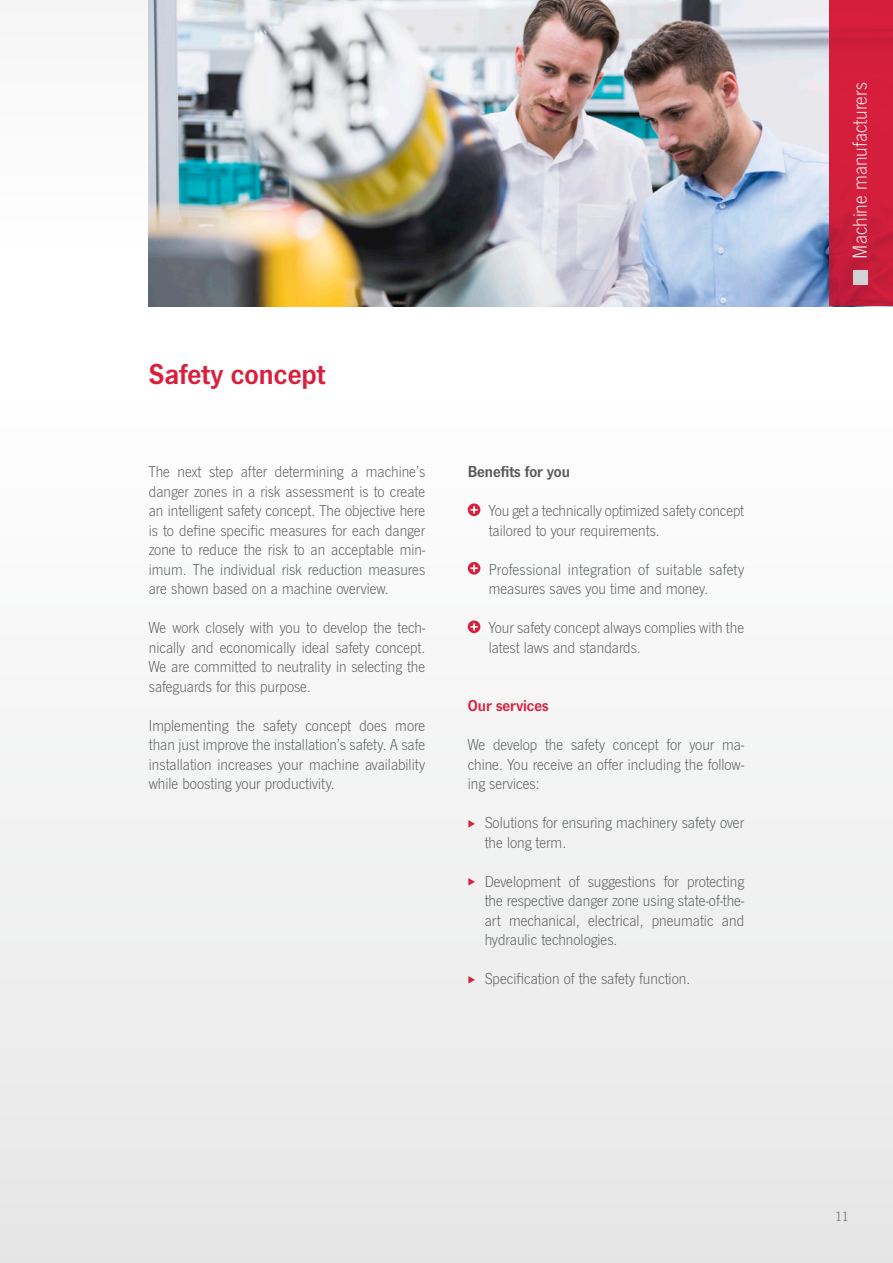
<style>
.page{position:relative;width:893px;height:1263px;background:#fff}
.page>*{position:absolute;margin:0;border:0;box-sizing:border-box;transform-origin:0 0}
.t1{font:30px "News Got Dem";color:#da1f3d}
.t2{font:300 21px "News Got";color:#fff}
.t3{font:300 16.5px/19.5px "News Got";color:#57585a;text-align:justify}
.t4{font:16.5px "News Got Dem";color:#57585a}
.t5{font:16.5px "News Got Dem";color:#da1f3d}
.t6{font:12px "News Gothic Std";color:#808285}
.s1{color:#da1f3d}
</style>
<div class="page">
<div style="left:0;top:0;width:893px;height:244px;background:#fafafa"></div>
<div style="left:0;top:397px;width:893px;height:866px;background:#f2f2f3"></div>
<img style="left:149px;top:0;width:680px;height:306px">
<svg style="left:468px;top:503px;width:12px;height:13px"></svg>
<svg style="left:470px;top:506px;width:8px;height:7px"></svg>
<svg style="left:468px;top:562px;width:12px;height:13px"></svg>
<svg style="left:470px;top:565px;width:8px;height:7px"></svg>
<svg style="left:468px;top:620px;width:12px;height:13px"></svg>
<svg style="left:470px;top:623px;width:8px;height:7px"></svg>
<svg style="left:829px;top:0;width:64px;height:306px;background:#cf1d3b"></svg>
<div style="left:853px;top:270px;width:15px;height:15px;background:#d1d2d4"></div>
<h1 class="t1" style="left:149px;top:356px;width:178px">Safety concept</h1>
<p class="t3" style="left:149px;top:462px;width:278px">The next step after determining a machine’s danger zones in a risk assessment is to create an intelligent safety concept. The objective here is to define specific measures for each danger zone to reduce the risk to an acceptable min&shy;imum. The individual risk reduction measures are shown based on a machine overview.</p>
<p class="t3" style="left:149px;top:618px;width:278px">We work closely with you to develop the tech&shy;nically and economically ideal safety concept.<br>We are committed to neutrality in selecting the safeguards for this purpose.</p>
<p class="t3" style="left:149px;top:716px;width:278px">Implementing the safety concept does more than just improve the installation’s safety. A safe installation increases your machine availability while boosting your productivity.</p>
<p class="t4" style="left:468px;top:462px;width:104px">Benefits for you</p>
<p class="t3" style="left:489px;top:501px;width:257px">You get a technically optimized safety concept tailored to your requirements.</p>
<p class="t3" style="left:489px;top:560px;width:257px">Professional integration of suitable safety measures saves you time and money.</p>
<p class="t3" style="left:489px;top:618px;width:257px">Your safety concept always complies with the latest laws and standards.</p>
<p class="t5" style="left:468px;top:696px;width:82px">Our services</p>
<p class="t3" style="left:468px;top:735px;width:278px">We develop the safety concept for your ma&shy;chine. You receive an offer including the follow&shy;ing services:</p>
<p class="t3" style="left:485px;top:813px;width:261px;text-indent:-17px"><span class="s1">◆</span> Solutions for ensuring machinery safety over the long term.</p>
<p class="t3" style="left:485px;top:872px;width:261px;text-indent:-17px"><span class="s1">◆</span> Development of suggestions for protecting the respective danger zone using state-of-the&shy;art mechanical, electrical, pneumatic and hydraulic technologies.</p>
<p class="t3" style="left:468px;top:969px;width:224px"><span class="s1">◆</span> Specification of the safety function.</p>
<p class="t2" style="left:848px;top:259px;width:178px;rotate:-90deg">Machine manufacturers</p>
<p class="t6" style="left:835px;top:1209px;width:15px">11</p>
</div>
